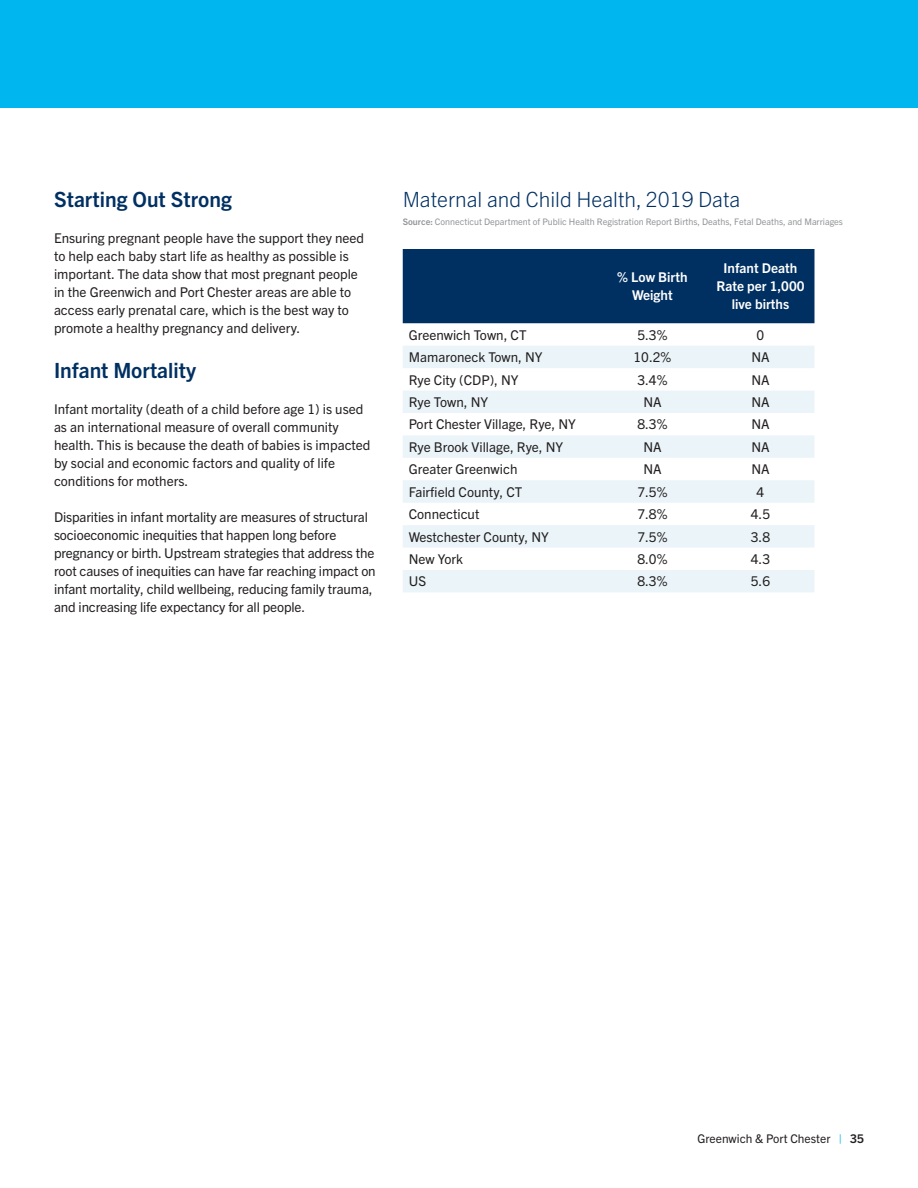
<style>
.page{position:relative;width:918px;height:1188px;background:#fff}
.page>*{position:absolute;margin:0;border:0;box-sizing:border-box;transform-origin:0 0}
._14_18_Trade_Bold{font:700 21px "Trade Gothic Next LT Pro";color:#003062}
._14_18_Trade_Light{font:300 21px "Trade Gothic Next LT Pro";color:#003062}
._9_12_Trade_Reg_-_Bo{font:13.5px/18px "Trade Gothic Next LT Pro";color:#231f20}
._9_12_Trade_Reg_-_Bo-2{font:700 13.5px/18px "Trade Gothic Next LT Pro";color:#fff;text-align:center}
.t1{font:12px "Trade Gothic Next LT Pro";color:#231f20}
._6_12_Trade_Reg_-_So{font:9px "Trade Gothic Next LT Pro";color:#939598}
.s1{font-weight:700}
.s2{color:#00b6ef}
</style>
<div class="page">
<div style="left:0;top:0;width:918px;height:108px;background:#00b6ef"></div>
<div style="left:403px;top:249px;width:411px;height:74px;background:#003062"></div>
<svg style="left:403px;top:346px;width:411px;height:246px;fill:#ebf5f9"></svg>
<p class="_14_18_Trade_Bold" style="left:54px;top:185px;width:179px">Starting Out Strong</p>
<p class="_9_12_Trade_Reg_-_Bo" style="left:54px;top:228px;width:312px">Ensuring pregnant people have the support they need to help each baby start life as healthy as possible is important. The data show that most pregnant people in the Greenwich and Port Chester areas are able to access early prenatal care, which is the best way to promote a healthy pregnancy and delivery.</p>
<p class="_14_18_Trade_Bold" style="left:54px;top:356px;width:144px">Infant Mortality</p>
<p class="_9_12_Trade_Reg_-_Bo" style="left:54px;top:399px;width:318px">Infant mortality (death of a child before age 1) is used as an international measure of overall community health. This is because the death of babies is impacted by social and economic factors and quality of life conditions for mothers.</p>
<p class="_9_12_Trade_Reg_-_Bo" style="left:54px;top:507px;width:323px">Disparities in infant mortality are measures of structural socioeconomic inequities that happen long before pregnancy or birth. Upstream strategies that address the root causes of inequities can have far reaching impact on infant mortality, child wellbeing, reducing family trauma, and increasing life expectancy for all people.</p>
<p class="_14_18_Trade_Light" style="left:403px;top:185px;width:339px">Maternal and Child Health, 2019 Data</p>
<p class="_6_12_Trade_Reg_-_So" style="left:403px;top:215px;width:442px"><span class="s1">Source:</span> Connecticut Department of Public Health Registration Report Births, Deaths, Fetal Deaths, and Marriages</p>
<p class="_9_12_Trade_Reg_-_Bo-2" style="left:617px;top:268px;width:72px">% Low Birth<br>Weight</p>
<p class="_9_12_Trade_Reg_-_Bo-2" style="left:716px;top:259px;width:90px">Infant Death<br>Rate per 1,000 live births</p>
<p class="_9_12_Trade_Reg_-_Bo" style="left:409px;top:325px;width:119px">Greenwich Town, CT</p>
<p class="_9_12_Trade_Reg_-_Bo" style="left:637px;top:325px;width:32px">5.3%</p>
<p class="_9_12_Trade_Reg_-_Bo" style="left:757px;top:325px;width:9px">0</p>
<p class="_9_12_Trade_Reg_-_Bo" style="left:409px;top:347px;width:135px">Mamaroneck Town, NY</p>
<p class="_9_12_Trade_Reg_-_Bo" style="left:634px;top:347px;width:39px">10.2%</p>
<p class="_9_12_Trade_Reg_-_Bo" style="left:751px;top:347px;width:20px">NA</p>
<p class="_9_12_Trade_Reg_-_Bo" style="left:409px;top:370px;width:111px">Rye City (CDP), NY</p>
<p class="_9_12_Trade_Reg_-_Bo" style="left:637px;top:370px;width:32px">3.4%</p>
<p class="_9_12_Trade_Reg_-_Bo" style="left:751px;top:370px;width:20px">NA</p>
<p class="_9_12_Trade_Reg_-_Bo" style="left:409px;top:392px;width:81px">Rye Town, NY</p>
<p class="_9_12_Trade_Reg_-_Bo" style="left:643px;top:392px;width:20px">NA</p>
<p class="_9_12_Trade_Reg_-_Bo" style="left:751px;top:392px;width:20px">NA</p>
<p class="_9_12_Trade_Reg_-_Bo" style="left:409px;top:415px;width:169px">Port Chester Village, Rye, NY</p>
<p class="_9_12_Trade_Reg_-_Bo" style="left:637px;top:415px;width:32px">8.3%</p>
<p class="_9_12_Trade_Reg_-_Bo" style="left:751px;top:415px;width:20px">NA</p>
<p class="_9_12_Trade_Reg_-_Bo" style="left:409px;top:437px;width:156px">Rye Brook Village, Rye, NY</p>
<p class="_9_12_Trade_Reg_-_Bo" style="left:643px;top:437px;width:20px">NA</p>
<p class="_9_12_Trade_Reg_-_Bo" style="left:751px;top:437px;width:20px">NA</p>
<p class="_9_12_Trade_Reg_-_Bo" style="left:409px;top:459px;width:110px">Greater Greenwich</p>
<p class="_9_12_Trade_Reg_-_Bo" style="left:643px;top:459px;width:20px">NA</p>
<p class="_9_12_Trade_Reg_-_Bo" style="left:751px;top:459px;width:20px">NA</p>
<p class="_9_12_Trade_Reg_-_Bo" style="left:409px;top:482px;width:115px">Fairfield County, CT</p>
<p class="_9_12_Trade_Reg_-_Bo" style="left:637px;top:482px;width:32px">7.5%</p>
<p class="_9_12_Trade_Reg_-_Bo" style="left:757px;top:482px;width:9px">4</p>
<p class="_9_12_Trade_Reg_-_Bo" style="left:409px;top:504px;width:72px">Connecticut</p>
<p class="_9_12_Trade_Reg_-_Bo" style="left:637px;top:504px;width:32px">7.8%</p>
<p class="_9_12_Trade_Reg_-_Bo" style="left:751px;top:504px;width:21px">4.5</p>
<p class="_9_12_Trade_Reg_-_Bo" style="left:409px;top:527px;width:142px">Westchester County, NY</p>
<p class="_9_12_Trade_Reg_-_Bo" style="left:637px;top:527px;width:32px">7.5%</p>
<p class="_9_12_Trade_Reg_-_Bo" style="left:751px;top:527px;width:21px">3.8</p>
<p class="_9_12_Trade_Reg_-_Bo" style="left:409px;top:549px;width:56px">New York</p>
<p class="_9_12_Trade_Reg_-_Bo" style="left:637px;top:549px;width:32px">8.0%</p>
<p class="_9_12_Trade_Reg_-_Bo" style="left:751px;top:549px;width:21px">4.3</p>
<p class="_9_12_Trade_Reg_-_Bo" style="left:409px;top:572px;width:19px">US</p>
<p class="_9_12_Trade_Reg_-_Bo" style="left:637px;top:572px;width:32px">8.3%</p>
<p class="_9_12_Trade_Reg_-_Bo" style="left:751px;top:572px;width:21px">5.6</p>
<p class="t1" style="left:697px;top:1131px;width:168px">Greenwich &amp; Port Chester <span class="s2">|</span> <span class="s1">35</span></p>
</div>
